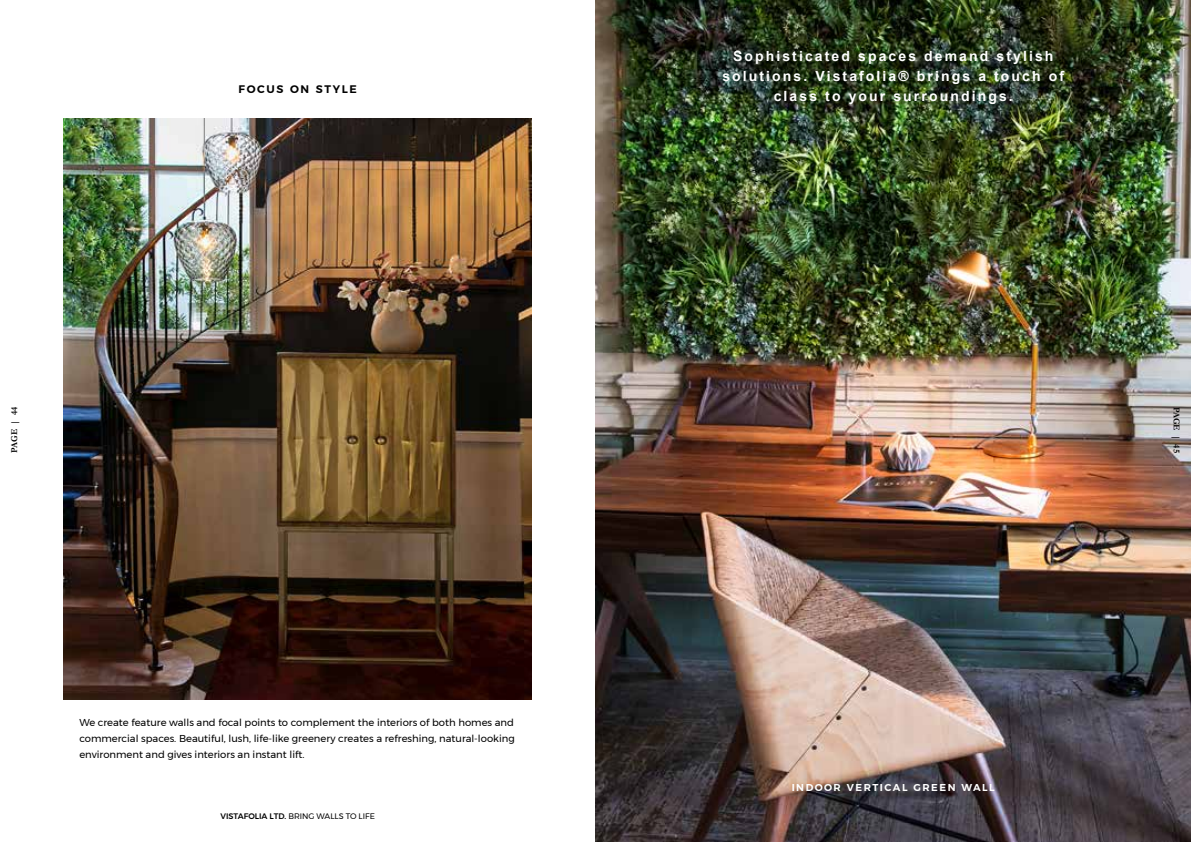
<style>
.page{position:relative;width:1191px;height:842px;background:#fff}
.page>*{position:absolute;margin:0;border:0;box-sizing:border-box;transform-origin:0 0}
.t1{font:700 14px/20px "Arial";letter-spacing:.15em;color:#fff;text-align:center}
.t2{font:600 11px "Montserrat";letter-spacing:.15em;color:#000}
.t3{font:10px/16px "Montserrat";color:#000;text-align:justify}
.t4{font:600 10px "Montserrat";letter-spacing:.15em;color:#fff}
.t5{font:700 9px "Garamond";color:#000}
.t6{font:8px "Montserrat";color:#000}
.s1{font-weight:500}
</style>
<div class="page">
<img style="left:64px;top:119px;width:467px;height:581px">
<img style="left:595px;top:0;width:596px;height:842px">
<p class="t2" style="left:239px;top:80px;width:120px">FOCUS ON STYLE</p>
<h1 class="t1" style="left:722px;top:46px;width:343px">Sophisticated spaces demand stylish solutions. Vistafolia® brings a touch of class to your surroundings.</h1>
<p class="t5" style="left:8px;top:453px;width:48px;rotate:-90deg">PAGE | 44</p>
<p class="t5" style="left:1182px;top:407px;width:48px;rotate:90deg">PAGE | 45</p>
<p class="t3" style="left:79px;top:714px;width:437px">We create feature walls and focal points to complement the interiors of both homes and commercial spaces. Beautiful, lush, life-like greenery creates a refreshing, natural-looking environment and gives interiors an instant lift.</p>
<p class="t6" style="left:220px;top:810px;width:156px"><span class="s1">VISTAFOLIA LTD.</span> BRING WALLS TO LIFE</p>
<p class="t4" style="left:791px;top:779px;width:205px">INDOOR VERTICAL GREEN WALL</p>
</div>
